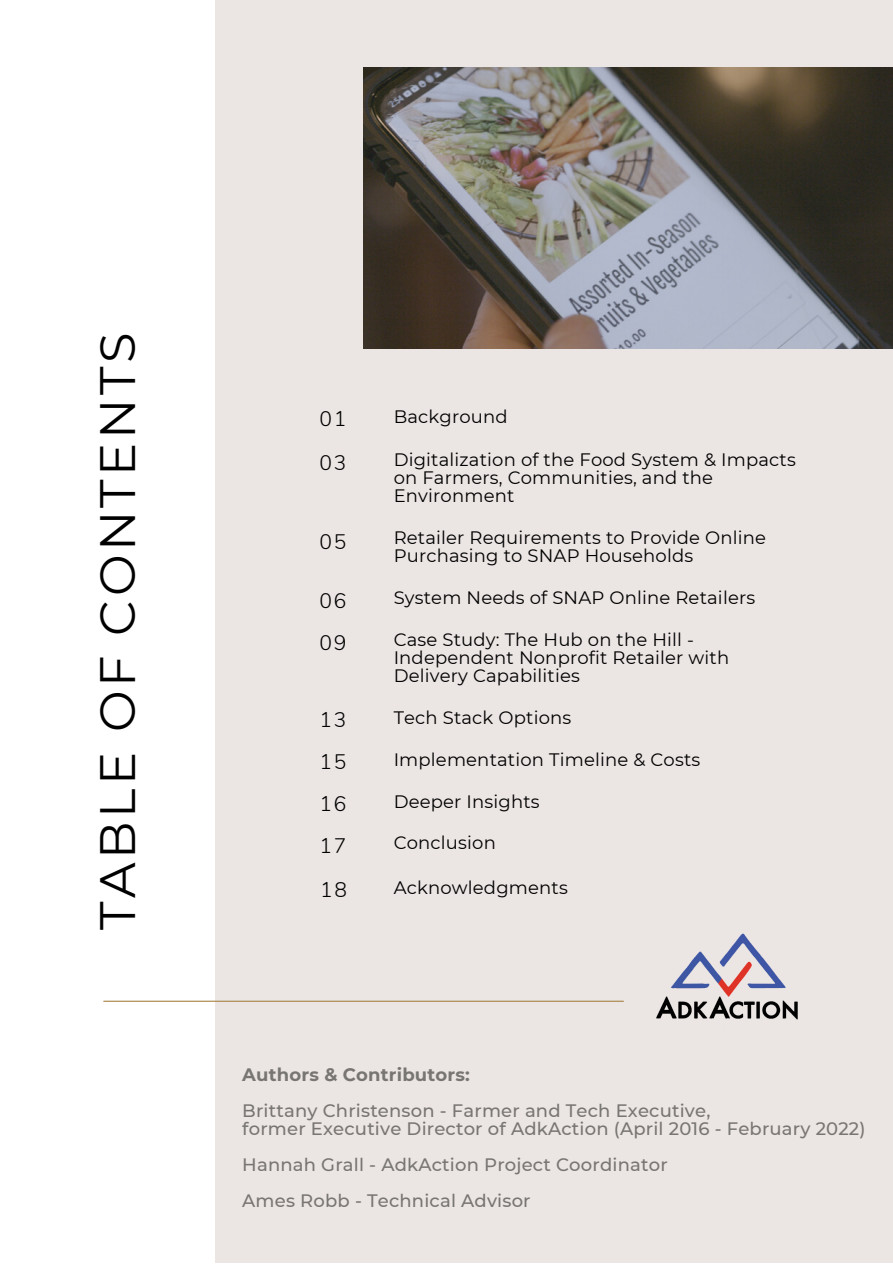
<style>
.page{position:relative;width:893px;height:1264px;background:#fff}
.page>*{position:absolute;margin:0;border:0;box-sizing:border-box;transform-origin:0 0}
.t1{font:49.65px "Montserrat";letter-spacing:.07em;color:#000}
.t2{font:300 21px/42.5px "Nunito";letter-spacing:.08em;color:#000}
.t3{font:18px/18px "Montserrat";letter-spacing:.01em;color:#000}
.t4{font:500 18px/18px "Montserrat";letter-spacing:.01em;color:#787673}
.t5{font:700 18px "Montserrat";letter-spacing:.01em;color:#787673}
</style>
<div class="page">
<div style="left:0;top:0;width:892px;height:1262px;background:#ebe5e3"></div>
<div style="left:0;top:0;width:215px;height:1262px;background:#fff"></div>
<hr style="left:104px;top:1000px;width:519px;height:1px;background:#a68245">
<img style="left:656px;top:933px;width:142px;height:87px">
<img style="left:363px;top:67px;width:529px;height:281px">
<h1 class="t1" style="left:87px;top:929px;width:598px;rotate:-90deg">TABLE OF CONTENTS</h1>
<p class="t2" style="left:319px;top:398px;width:28px">01</p>
<p class="t3" style="left:393px;top:407px;width:116px">Background</p>
<p class="t2" style="left:319px;top:441px;width:28px">03</p>
<p class="t3" style="left:393px;top:451px;width:403px">Digitalization of the Food System &amp; Impacts on Farmers, Communities, and the<br>Environment</p>
<p class="t2" style="left:319px;top:520px;width:28px">05</p>
<p class="t3" style="left:393px;top:528px;width:374px">Retailer Requirements to Provide Online<br>Purchasing to SNAP Households</p>
<p class="t3" style="left:393px;top:588px;width:363px">System Needs of SNAP Online Retailers</p>
<p class="t3" style="left:393px;top:630px;width:337px">Case Study: The Hub on the Hill -<br>Independent Nonprofit Retailer with<br>Delivery Capabilities</p>
<p class="t2" style="left:319px;top:579px;width:28px">06<br>09</p>
<p class="t2" style="left:319px;top:699px;width:28px">13</p>
<p class="t3" style="left:393px;top:708px;width:179px">Tech Stack Options</p>
<p class="t2" style="left:319px;top:741px;width:28px">15</p>
<p class="t3" style="left:393px;top:750px;width:308px">Implementation Timeline &amp; Costs</p>
<p class="t2" style="left:319px;top:783px;width:28px;line-height:41.8px">16<br>17</p>
<p class="t3" style="left:393px;top:792px;width:147px">Deeper Insights</p>
<p class="t3" style="left:393px;top:834px;width:104px">Conclusion</p>
<p class="t2" style="left:320px;top:869px;width:28px">18</p>
<p class="t3" style="left:393px;top:878px;width:176px">Acknowledgments</p>
<p class="t5" style="left:242px;top:1063px;width:229px">Authors &amp; Contributors:</p>
<p class="t4" style="left:242px;top:1101px;width:624px">Brittany Christenson - Farmer and Tech Executive,<br>former Executive Director of AdkAction (April 2016 - February 2022)</p>
<p class="t4" style="left:242px;top:1146px;width:427px;line-height:36px">Hannah Grall - AdkAction Project Coordinator<br>Ames Robb - Technical Advisor</p>
</div>
